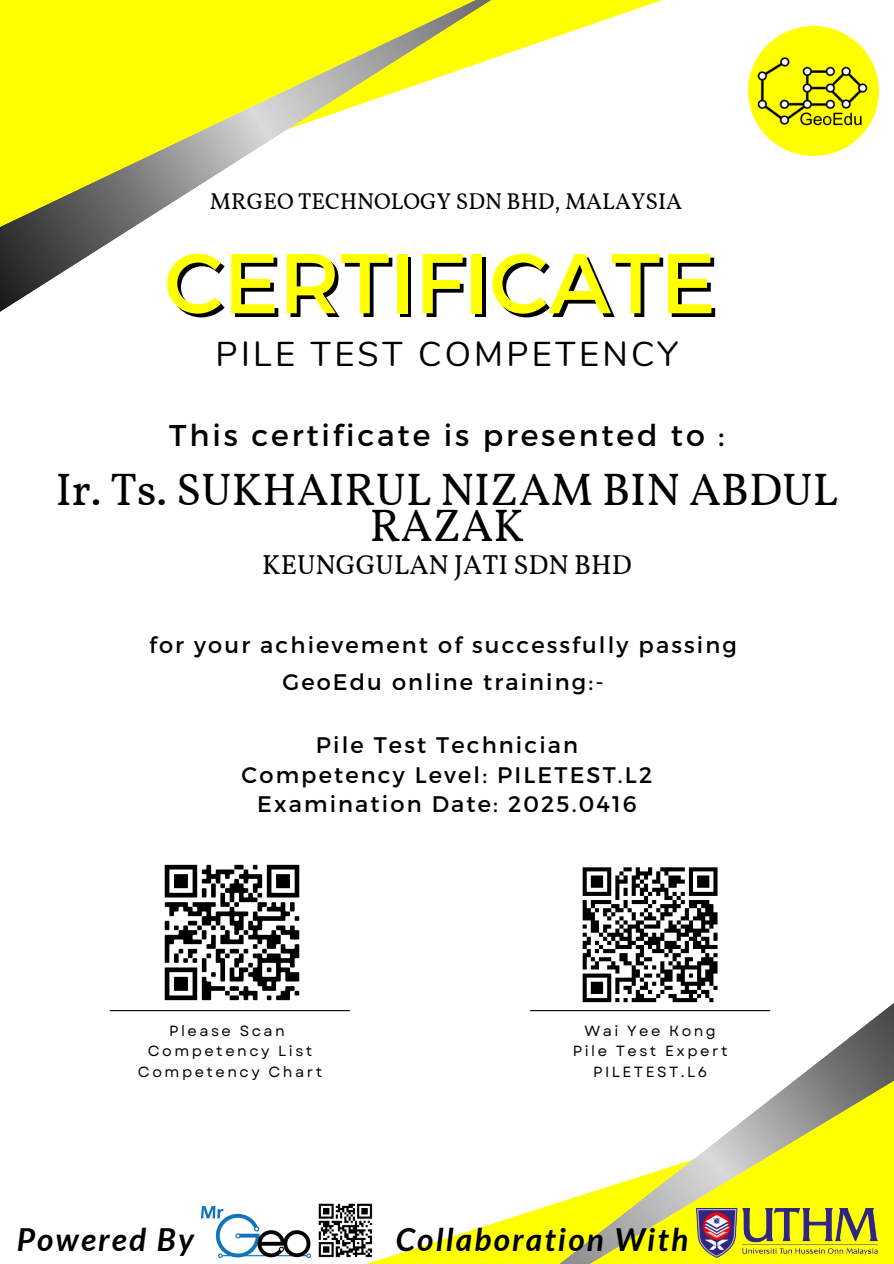
<style>
.page{position:relative;width:894px;height:1264px;background:#fff}
.page>*{position:absolute;margin:0;border:0;box-sizing:border-box;transform-origin:0 0}
.t1{font:84.75px "Montserrat";color:#ff0}
.t2{font:45.3px/36px "Vollkorn";color:#000;text-align:center}
.t3{font:34.35px "Nunito";letter-spacing:.095em;color:#000}
.t4{font:italic 700 31.65px "Lato";letter-spacing:.07em;color:#000}
.t5{font:30px "Montserrat";letter-spacing:.095em;color:#000}
.t6{font:27.3px "Vollkorn";color:#000}
.t7{font:22.8px "Vollkorn";color:#000}
.t8{font:22.5px "Montserrat";letter-spacing:.095em;color:#000}
.t9{font:14.7px "Garet";letter-spacing:.17em;color:#000}
</style>
<div class="page">
<svg style="left:509px;top:0;width:153px;height:53px"></svg>
<svg style="left:0;top:0;width:509px;height:310px"></svg>
<svg style="left:234px;top:1011px;width:249px;height:252px"></svg>
<svg style="left:483px;top:1004px;width:410px;height:259px"></svg>
<img style="left:164px;top:864px;width:136px;height:137px">
<hr style="left:110px;top:1010px;width:240px;height:1px;background:#000">
<hr style="left:530px;top:1010px;width:240px;height:1px;background:#000">
<img style="left:318px;top:1203px;width:55px;height:54px">
<img style="left:200px;top:1203px;width:110px;height:54px">
<div style="left:578px;top:863px;width:143px;height:143px;background:#fff"></div>
<svg style="left:582px;top:867px;width:136px;height:136px"></svg>
<img style="left:748px;top:26px;width:129px;height:130px">
<img style="left:696px;top:1208px;width:181px;height:49px">
<p class="t7" style="left:210px;top:187px;width:473px">MRGEO TECHNOLOGY SDN BHD, MALAYSIA</p>
<h1 class="t1" style="left:164px;top:228px;width:553px">CERTIFICATE</h1>
<h3 class="t3" style="left:215px;top:331px;width:464px">PILE TEST COMPETENCY</h3>
<h6 class="t5" style="left:169px;top:416px;width:556px">This certificate is presented to :</h6>
<h2 class="t2" style="left:56px;top:475px;width:783px">Ir. Ts. SUKHAIRUL NIZAM BIN ABDUL<br>RAZAK</h2>
<h5 class="t6" style="left:262px;top:548px;width:371px">KEUNGGULAN JATI SDN BHD</h5>
<p class="t8" style="left:149px;top:630px;width:589px">for your achievement of successfully passing</p>
<p class="t8" style="left:282px;top:667px;width:323px">GeoEdu online training:-</p>
<p class="t8" style="left:316px;top:730px;width:264px">Pile Test Technician</p>
<p class="t8" style="left:241px;top:759px;width:412px">Competency Level: PILETEST.L2</p>
<p class="t8" style="left:257px;top:789px;width:381px">Examination Date: 2025.0416</p>
<p class="t9" style="left:169px;top:1020px;width:117px">Please Scan</p>
<p class="t9" style="left:148px;top:1040px;width:166px">Competency List</p>
<p class="t9" style="left:138px;top:1060px;width:186px">Competency Chart</p>
<p class="t9" style="left:584px;top:1020px;width:133px">Wai Yee Kong</p>
<p class="t9" style="left:572px;top:1040px;width:156px">Pile Test Expert</p>
<p class="t9" style="left:593px;top:1060px;width:116px">PILETEST.L6</p>
<h4 class="t4" style="left:17px;top:1219px;width:178px">Powered By</h4>
<h4 class="t4" style="left:396px;top:1219px;width:293px">Collaboration With</h4>
</div>
